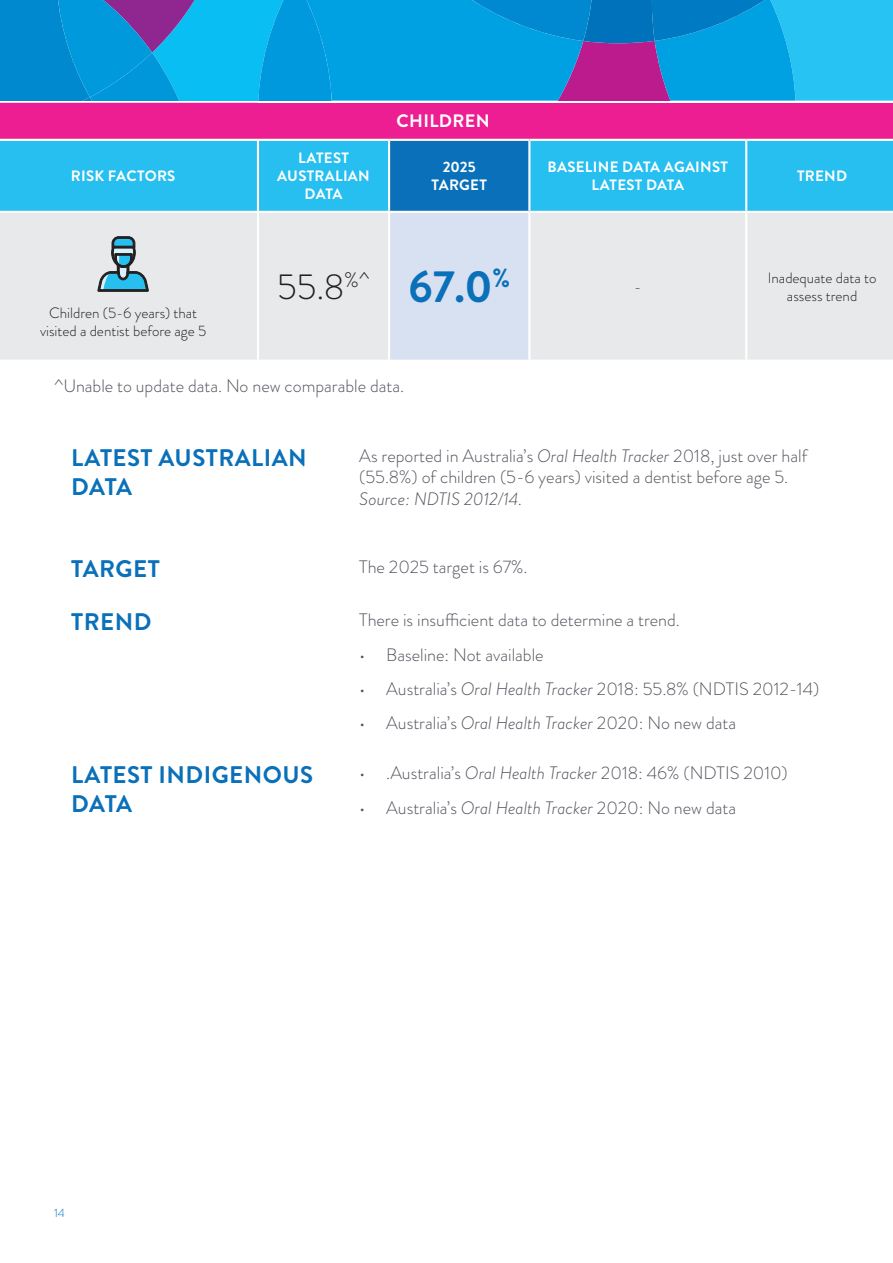
<style>
.page{position:relative;width:893px;height:1263px;background:#fff}
.page>*{position:absolute;margin:0;border:0;box-sizing:border-box;transform-origin:0 0}
.t1{font:300 36px "Brandon Grotesque";color:#231f20}
.t2{font:700 24px/28.8px "Brandon Grotesque";letter-spacing:.02em;color:#0970b9}
.t3{font:300 18px/21.6px "Brandon Grotesque";color:#51545d}
.t4{font:italic 300 18px "Brandon Grotesque";color:#51545d}
.t5{font:700 18px "Brandon Grotesque";letter-spacing:.02em;color:#fff}
.t6{font:700 15px/18px "Brandon Grotesque";letter-spacing:.02em;color:#fff;text-align:center}
.t7{font:300 15px/18px "Brandon Grotesque";color:#231f20;text-align:center}
.t8{font:300 12px "Brandon Grotesque";color:#0970b9}
.s1{font-weight:700;font-size:45px;color:#0970b9}
.s2{font-style:italic}
</style>
<div class="page">
<div style="left:0;top:102px;width:893px;height:38px;background:#ed1e91"></div>
<div style="left:0;top:141px;width:893px;height:70px;background:#26bff0"></div>
<div style="left:389px;top:140px;width:140px;height:72px;background:#0970b9"></div>
<div style="left:0;top:213px;width:893px;height:147px;background:#e8e9ea"></div>
<div style="left:389px;top:212px;width:140px;height:149px;background:#d8e1f1"></div>
<hr style="left:0;top:101px;width:258px;height:2px;background:#fff">
<hr style="left:258px;top:101px;width:131px;height:2px;background:#fff">
<hr style="left:389px;top:101px;width:140px;height:2px;background:#fff">
<hr style="left:529px;top:101px;width:217px;height:2px;background:#fff">
<hr style="left:746px;top:101px;width:147px;height:2px;background:#fff">
<hr style="left:0;top:139px;width:258px;height:2px;background:#fff">
<hr style="left:258px;top:139px;width:131px;height:2px;background:#fff">
<hr style="left:257px;top:141px;width:2px;height:70px;background:#fff">
<hr style="left:389px;top:139px;width:140px;height:2px;background:#fff">
<hr style="left:388px;top:141px;width:2px;height:70px;background:#fff">
<hr style="left:529px;top:139px;width:217px;height:2px;background:#fff">
<hr style="left:528px;top:141px;width:2px;height:70px;background:#fff">
<hr style="left:746px;top:139px;width:147px;height:2px;background:#fff">
<hr style="left:745px;top:141px;width:2px;height:70px;background:#fff">
<hr style="left:257px;top:213px;width:2px;height:147px;background:#fff">
<hr style="left:389px;top:211px;width:140px;height:2px;background:#fff">
<hr style="left:388px;top:213px;width:2px;height:147px;background:#fff">
<hr style="left:528px;top:213px;width:2px;height:147px;background:#fff">
<hr style="left:745px;top:213px;width:2px;height:147px;background:#fff">
<hr style="left:389px;top:360px;width:140px;height:2px;background:#fff">
<svg style="left:96px;top:236px;width:53px;height:65px;background:#93b4c0"></svg>
<svg style="left:0;top:0;width:893px;height:101px;background:#1597da"></svg>
<p class="t6" style="left:71px;top:167px;width:106px">RISK FACTORS</p>
<p class="t7" style="left:40px;top:304px;width:168px">Children (5-6 years) that visited a dentist before age 5</p>
<p class="t5" style="left:396px;top:108px;width:95px">CHILDREN</p>
<p class="t6" style="left:277px;top:149px;width:94px">LATEST<br>AUSTRALIAN<br>DATA</p>
<p class="t6" style="left:431px;top:158px;width:57px">2025<br>TARGET</p>
<p class="t6" style="left:547px;top:158px;width:182px">BASELINE DATA AGAINST<br>LATEST DATA</p>
<p class="t6" style="left:797px;top:167px;width:52px">TREND</p>
<h1 class="t1" style="left:277px;top:262px;width:234px">55.8<sup>%^</sup> <span class="s1">67.0</span><sup>%</sup></h1>
<p class="t7" style="left:634px;top:277px;width:9px">-</p>
<p class="t7" style="left:768px;top:268px;width:110px">Inadequate data to assess trend</p>
<p class="t3" style="left:54px;top:375px;width:352px">^Unable to update data. No new comparable data.</p>
<h2 class="t2" style="left:71px;top:443px;width:237px">LATEST AUSTRALIAN<br>DATA</h2>
<p class="t3" style="left:359px;top:445px;width:450px">As reported in Australia’s <span class="s2">Oral Health Tracker</span> 2018, just over half (55.8%) of children (5-6 years) visited a dentist before age 5.</p>
<p class="t4" style="left:359px;top:486px;width:165px">Source: NDTIS 2012/14.</p>
<h2 class="t2" style="left:71px;top:555px;width:90px">TARGET</h2>
<p class="t3" style="left:359px;top:556px;width:170px">The 2025 target is 67%.</p>
<h2 class="t2" style="left:71px;top:608px;width:82px">TREND</h2>
<p class="t3" style="left:359px;top:609px;width:322px">There is insufficient data to determine a trend.</p>
<p class="t3" style="left:359px;top:644px;width:186px">• Baseline: Not available</p>
<p class="t3" style="left:359px;top:678px;width:461px">• Australia’s <span class="s2">Oral Health Tracker</span> 2018: 55.8% (NDTIS 2012-14)</p>
<p class="t3" style="left:359px;top:712px;width:378px">• Australia’s <span class="s2">Oral Health Tracker</span> 2020: No new data</p>
<h2 class="t2" style="left:71px;top:761px;width:244px">LATEST INDIGENOUS<br>DATA</h2>
<p class="t3" style="left:359px;top:762px;width:430px">• .Australia’s <span class="s2">Oral Health Tracker</span> 2018: 46% (NDTIS 2010)</p>
<p class="t3" style="left:359px;top:797px;width:378px">• Australia’s <span class="s2">Oral Health Tracker</span> 2020: No new data</p>
<p class="t8" style="left:54px;top:1205px;width:12px">14</p>
</div>
